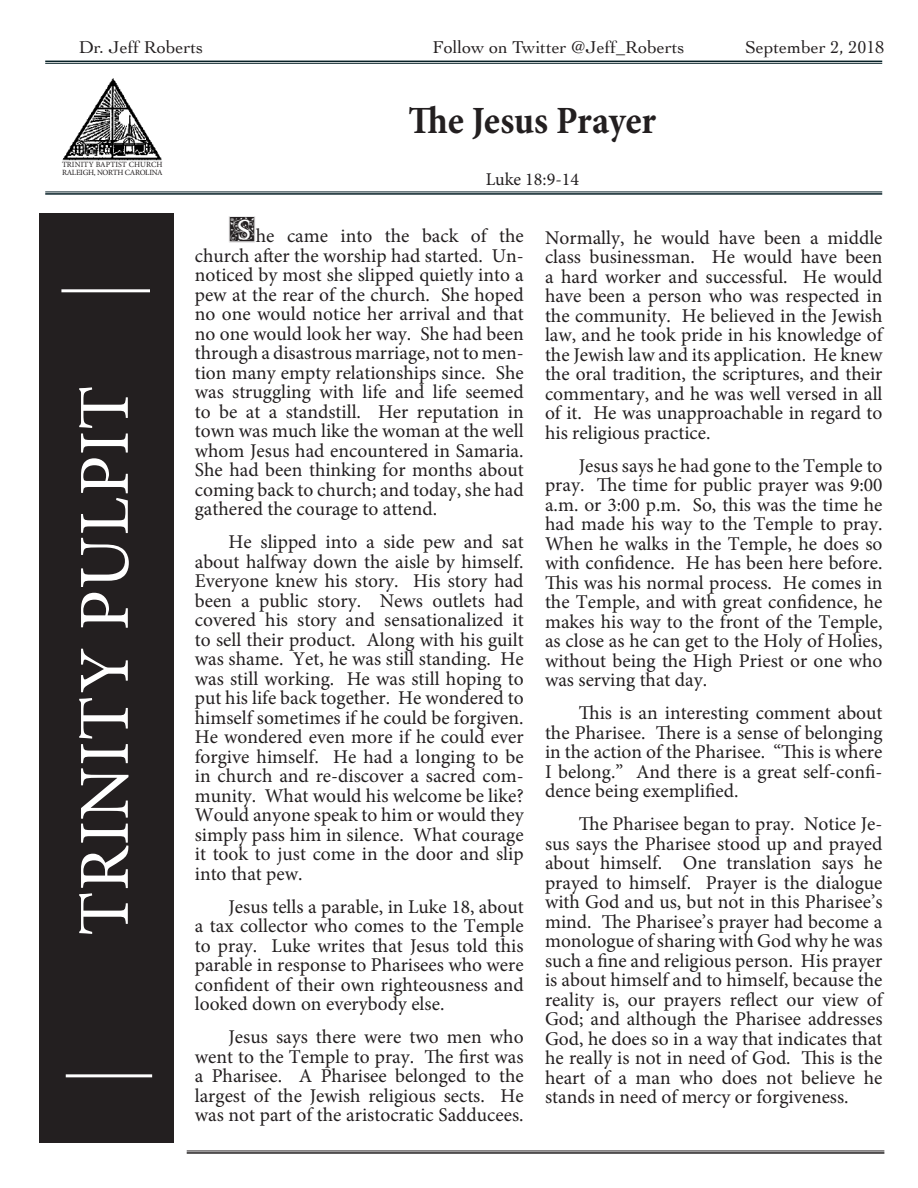
<style>
.page{position:relative;width:918px;height:1188px;background:#fff}
.page>*{position:absolute;margin:0;border:0;box-sizing:border-box;transform-origin:0 0}
.t1{font:72px "Minion Pro";letter-spacing:.01em;color:#fff}
.t2{font:700 condensed 39px "Minion Pro";letter-spacing:-.01em;color:#231f20}
.t3{font:19.5px/19.5px "Minion Pro";color:#231f20;text-align:justify}
.t4{font:18px "Cochin";color:#231f20}
.t5{font:18px "Minion Pro";color:#231f20}
.t6{font:7.95px "Minion Pro";letter-spacing:-.02em;color:#231f20}
.t7{font:7.95px "Minion Pro";letter-spacing:.01em;color:#231f20}
.s1{font-family:"Anabel";font-size:36px}
</style>
<div class="page">
<hr style="left:45px;top:61px;width:837px;height:1px;background:#072127">
<hr style="left:45px;top:63px;width:837px;height:1px;background:#072127">
<hr style="left:45px;top:192px;width:837px;height:1px;background:#072027">
<hr style="left:45px;top:193px;width:837px;height:2px;background:#072027">
<div style="left:40px;top:213px;width:133px;height:929px;background:#231f20"></div>
<hr style="left:61px;top:289px;width:89px;height:3px;background:#fff">
<hr style="left:66px;top:1074px;width:86px;height:3px;background:#fff">
<img style="left:62px;top:78px;width:100px;height:83px">
<hr style="left:187px;top:1151px;width:697px;height:1px;background:#231f20">
<hr style="left:187px;top:1152px;width:697px;height:2px;background:#231f20">
<p class="t4" style="left:79px;top:35px;width:126px">Dr. Jeff Roberts</p>
<p class="t4" style="left:433px;top:35px;width:253px">Follow on Twitter @Jeff_Roberts</p>
<p class="t7" style="left:62px;top:159px;width:102px">TRINITY BAPTIST CHURCH</p>
<p class="t6" style="left:62px;top:167px;width:102px">RALEIGH, NORTH CAROLINA</p>
<p class="t2" style="left:409px;top:94px;width:249px">The Jesus Prayer</p>
<p class="t5" style="left:486px;top:168px;width:95px">Luke 18:9-14</p>
<p class="t4" style="left:745px;top:35px;width:141px">September 2, 2018</p>
<p class="t1" style="left:57px;top:936px;width:552px;rotate:-90deg">TRINITY PULPIT</p>
<p class="t3" style="left:195px;top:226px;width:330px;text-indent:34px"><span class="s1">S</span>he came into the back of the church after the worship had started. Un&shy;noticed by most she slipped quietly into a pew at the rear of the church. She hoped no one would notice her arrival and that no one would look her way. She had been through a disastrous marriage, not to men&shy;tion many empty relationships since. She was struggling with life and life seemed to be at a standstill. Her reputation in town was much like the woman at the well whom Jesus had encountered in Samaria.<br>She had been thinking for months about coming back to church; and today, she had gathered the courage to attend.</p>
<p class="t3" style="left:195px;top:532px;width:330px;text-indent:34px">He slipped into a side pew and sat about halfway down the aisle by himself.<br>Everyone knew his story. His story had been a public story. News outlets had covered his story and sensationalized it to sell their product. Along with his guilt was shame. Yet, he was still standing. He was still working. He was still hoping to put his life back together. He wondered to himself sometimes if he could be forgiven.<br>He wondered even more if he could ever forgive himself. He had a longing to be in church and re-discover a sacred com&shy;munity. What would his welcome be like?<br>Would anyone speak to him or would they simply pass him in silence. What courage it took to just come in the door and slip into that pew.</p>
<p class="t3" style="left:195px;top:897px;width:330px;text-indent:34px">Jesus tells a parable, in Luke 18, about a tax collector who comes to the Temple to pray. Luke writes that Jesus told this parable in response to Pharisees who were confident of their own righteousness and looked down on everybody else.</p>
<p class="t3" style="left:195px;top:1027px;width:330px;text-indent:34px">Jesus says there were two men who went to the Temple to pray. The first was a Pharisee. A Pharisee belonged to the largest of the Jewish religious sects. He was not part of the aristocratic Sadducees.</p>
<p class="t3" style="left:545px;top:228px;width:339px">Normally, he would have been a middle class businessman. He would have been a hard worker and successful. He would have been a person who was respected in the community. He believed in the Jewish law, and he took pride in his knowledge of the Jewish law and its application. He knew the oral tradition, the scriptures, and their commentary, and he was well versed in all of it. He was unapproachable in regard to his religious practice.</p>
<p class="t3" style="left:545px;top:456px;width:339px;text-indent:34px">Jesus says he had gone to the Temple to pray. The time for public prayer was 9:00 a.m. or 3:00 p.m. So, this was the time he had made his way to the Temple to pray.<br>When he walks in the Temple, he does so with confidence. He has been here before.<br>This was his normal process. He comes in the Temple, and with great confidence, he makes his way to the front of the Temple, as close as he can get to the Holy of Holies, without being the High Priest or one who was serving that day.</p>
<p class="t3" style="left:545px;top:703px;width:339px;text-indent:34px">This is an interesting comment about the Pharisee. There is a sense of belonging in the action of the Pharisee. “This is where I belong.” And there is a great self-confi&shy;dence being exemplified.</p>
<p class="t3" style="left:545px;top:814px;width:339px;text-indent:34px">The Pharisee began to pray. Notice Je&shy;sus says the Pharisee stood up and prayed about himself. One translation says he prayed to himself. Prayer is the dialogue with God and us, but not in this Pharisee’s mind. The Pharisee’s prayer had become a monologue of sharing with God why he was such a fine and religious person. His prayer is about himself and to himself, because the reality is, our prayers reflect our view of God; and although the Pharisee addresses God, he does so in a way that indicates that he really is not in need of God. This is the heart of a man who does not believe he stands in need of mercy or forgiveness.</p>
</div>
